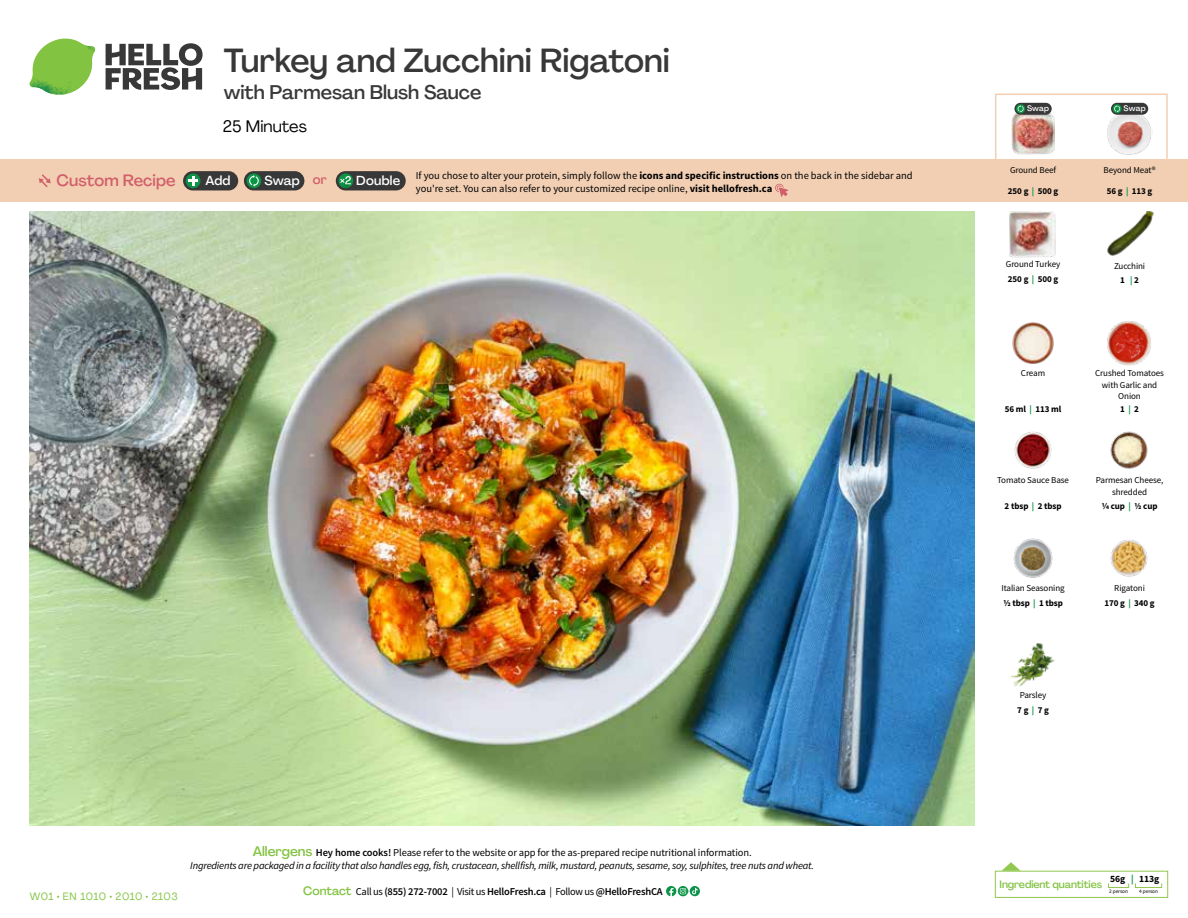
<style>
.page{position:relative;width:1188px;height:918px;background:#fff}
.page>*{position:absolute;margin:0;border:0;box-sizing:border-box;transform-origin:0 0}
.t1{font:500 33px "Agrandir";color:#383839}
.t2{font:500 19.5px "Agrandir";color:#383839}
.t3{font:16.5px "Agrandir";color:#000}
.t4{font:500 16.2px "Agrandir";color:#d15f6a}
.t5{font:500 12.9px "Agrandir";letter-spacing:.015em;color:#fff}
.t6{font:italic 10.5px/13.5px "Source Sans Pro";letter-spacing:-.02em;color:#000;text-align:center}
.t7{font:10.5px "Source Sans Pro";color:#000}
.t8{font:600 10.5px "Source Sans Pro";letter-spacing:-.02em;color:#000}
.t9{font:500 10.5px "Agrandir";letter-spacing:-.01em;color:#82c341}
.t10{font:10.5px "Agrandir";letter-spacing:.04em;color:#82c341}
.t11{font:700 9.6px "Source Sans Pro";color:#000}
.t12{font:9px/14.9px "Source Sans Pro";letter-spacing:-.01em;color:#000;text-align:center}
.t13{font:700 9px "Source Sans Pro";letter-spacing:-.01em;color:#000}
.t14{font:500 7.95px "Agrandir";letter-spacing:.01em;color:#fff}
.t15{font:5.25px "Source Sans Pro";letter-spacing:-.01em;color:#000}
.s1{color:#d15f6a}
.s2{font-weight:700}
.s3{font-family:"Agrandir";font-weight:500;font-style:normal;font-size:13.5px;color:#82c341}
.s4{font-weight:600;font-style:normal}
.s5{font-style:normal}
.s6{font-family:"Agrandir";font-weight:500;font-size:12px;color:#82c341}
.s7{font-weight:400}
.s8{color:#0b9446}
.s9{font-weight:700;color:#0b9446}
</style>
<div class="page">
<svg style="left:106px;top:43px;width:97px;height:47px"></svg>
<svg style="left:34px;top:39px;width:59px;height:38px"></svg>
<img style="left:65px;top:39px;width:30px;height:25px">
<img style="left:33px;top:60px;width:56px;height:10px">
<img style="left:29px;top:64px;width:58px;height:31px">
<img style="left:64px;top:70px;width:25px;height:24px">
<img style="left:30px;top:211px;width:945px;height:615px">
<svg style="left:690px;top:886px;width:10px;height:10px"></svg>
<svg style="left:666px;top:886px;width:32px;height:10px"></svg>
<svg style="left:1002px;top:862px;width:19px;height:9px"></svg>
<div style="left:995px;top:871px;width:173px;height:27px;border:1px solid #91c84e"></div>
<div style="left:1108px;top:883px;width:21px;height:5px;border:1px solid #91c84e"></div>
<div style="left:1135px;top:883px;width:27px;height:5px;border:1px solid #91c84e"></div>
<img style="left:1012px;top:322px;width:42px;height:42px">
<img style="left:1107px;top:321px;width:44px;height:45px">
<img style="left:1014px;top:431px;width:38px;height:38px">
<img style="left:1110px;top:431px;width:38px;height:38px">
<img style="left:1013px;top:538px;width:40px;height:40px">
<img style="left:1110px;top:539px;width:38px;height:38px">
<img style="left:1011px;top:643px;width:44px;height:44px">
<img style="left:1108px;top:211px;width:45px;height:45px">
<img style="left:1010px;top:212px;width:45px;height:45px">
<div style="left:0;top:160px;width:1188px;height:42px;background:#f2cfb3"></div>
<svg style="left:39px;top:174px;width:12px;height:13px"></svg>
<div style="left:336px;top:171px;width:70px;height:19px;background:#383839;border-radius:10px"></div>
<svg style="left:338px;top:173px;width:15px;height:15px"></svg>
<div style="left:341px;top:180px;width:11px;height:11px;background:#000;opacity:.35"></div>
<svg style="left:339px;top:176px;width:12px;height:8px"></svg>
<div style="left:244px;top:171px;width:60px;height:19px;background:#383839;border-radius:10px"></div>
<div style="left:247px;top:173px;width:14px;height:15px;background:#0b9446;border-radius:50%"></div>
<svg style="left:249px;top:175px;width:10px;height:12px"></svg>
<div style="left:183px;top:171px;width:55px;height:19px;background:#383839;border-radius:10px"></div>
<div style="left:186px;top:173px;width:14px;height:15px;background:#0b9446;border-radius:50%"></div>
<svg style="left:188px;top:176px;width:10px;height:10px"></svg>
<svg style="left:775px;top:183px;width:13px;height:14px"></svg>
<div style="left:995px;top:94px;width:173px;height:69px;border:2px solid #f2cfb3"></div>
<img style="left:1011px;top:113px;width:44px;height:42px">
<img style="left:1107px;top:111px;width:45px;height:44px">
<div style="left:1014px;top:103px;width:38px;height:12px;background:#383839;border-radius:6px"></div>
<svg style="left:1016px;top:104px;width:9px;height:9px"></svg>
<svg style="left:1018px;top:105px;width:6px;height:7px"></svg>
<div style="left:1111px;top:103px;width:37px;height:12px;background:#383839;border-radius:6px"></div>
<svg style="left:1113px;top:104px;width:9px;height:9px"></svg>
<svg style="left:1114px;top:105px;width:6px;height:7px"></svg>
<h3 class="t4" style="left:56px;top:170px;width:121px">Custom Recipe</h3>
<h1 class="t1" style="left:224px;top:40px;width:448px">Turkey and Zucchini Rigatoni</h1>
<h2 class="t2" style="left:224px;top:80px;width:259px">with Parmesan Blush Sauce</h2>
<h3 class="t3" style="left:223px;top:116px;width:86px">25 Minutes</h3>
<p class="t5" style="left:205px;top:172px;width:27px">Add</p>
<p class="t5" style="left:264px;top:172px;width:64px">Swap <span class="s1">or</span></p>
<p class="t5" style="left:356px;top:172px;width:45px">Double</p>
<p class="t7" style="left:416px;top:169px;width:498px">If you chose to alter your protein, simply follow the <span class="s2">icons and specific instructions</span> on the back in the sidebar and</p>
<p class="t7" style="left:416px;top:182px;width:358px">you're set. You can also refer to your customized recipe online, <span class="s2">visit hellofresh.ca</span></p>
<p class="t10" style="left:30px;top:890px;width:149px">W01 • EN 1010 • 2010 • 2103</p>
<p class="t6" style="left:190px;top:846px;width:625px"><span class="s3">Allergens</span> <span class="s4">Hey home cooks!</span> <span class="s5">Please refer to the website or app for the as-prepared recipe nutritional information.<br></span>Ingredients are packaged in a facility that also handles egg, fish, crustacean, shellfish, milk, mustard, peanuts, sesame, soy, sulphites, tree nuts and wheat.</p>
<p class="t8" style="left:303px;top:885px;width:361px"><span class="s6">Contact</span> <span class="s7">Call us</span> (855) 272-7002 <span class="s7">| Visit us</span> HelloFresh.ca <span class="s7">| Follow us</span> @HelloFreshCA</p>
<p class="t14" style="left:1027px;top:104px;width:24px">Swap</p>
<p class="t14" style="left:1124px;top:104px;width:24px">Swap</p>
<p class="t12" style="left:1010px;top:163px;width:48px">Ground Beef</p>
<p class="t13" style="left:1008px;top:185px;width:52px">250 g <span class="s8">|</span> 500 g</p>
<p class="t12" style="left:1006px;top:257px;width:56px;text-align:left">Ground Turkey<br><span class="s2">250 g</span> <span class="s9">|</span> <span class="s2">500 g</span></p>
<p class="t12" style="left:1104px;top:163px;width:54px">Beyond Meat®</p>
<p class="t13" style="left:1107px;top:185px;width:47px">56 g <span class="s8">|</span> 113 g</p>
<p class="t12" style="left:1114px;top:258px;width:33px">Zucchini<br><span class="s2">1</span> <span class="s9">|</span> <span class="s2">2</span></p>
<p class="t12" style="left:1021px;top:366px;width:26px">Cream</p>
<p class="t13" style="left:1005px;top:403px;width:58px">56 ml <span class="s8">|</span> 113 ml</p>
<p class="t12" style="left:997px;top:473px;width:73px">Tomato Sauce Base</p>
<p class="t13" style="left:1005px;top:500px;width:58px">2 tbsp <span class="s8">|</span> 2 tbsp</p>
<p class="t12" style="left:1095px;top:367px;width:70px;line-height:11.6px">Crushed Tomatoes with Garlic and<br>Onion</p>
<p class="t13" style="left:1120px;top:403px;width:20px">1 <span class="s8">|</span> 2</p>
<p class="t12" style="left:1096px;top:475px;width:69px;line-height:11.6px">Parmesan Cheese, shredded</p>
<p class="t13" style="left:1102px;top:500px;width:58px">1/4 cup <span class="s8">|</span> 1/2 cup</p>
<p class="t12" style="left:1001px;top:581px;width:65px;text-align:left">Italian Seasoning<br><span class="s2">1/2 tbsp</span> <span class="s9">|</span> <span class="s2">1 tbsp</span></p>
<p class="t12" style="left:1105px;top:581px;width:52px">Rigatoni<br><span class="s2">170 g</span> <span class="s9">|</span> <span class="s2">340 g</span></p>
<p class="t12" style="left:1017px;top:688px;width:33px;text-align:left">Parsley<br><span class="s2">7 g</span> <span class="s9">|</span> <span class="s2">7 g</span></p>
<p class="t11" style="left:1110px;top:873px;width:50px">56g <span class="s8">|</span> 113g</p>
<p class="t15" style="left:1109px;top:888px;width:20px">2 person</p>
<p class="t15" style="left:1139px;top:888px;width:20px">4 person</p>
<p class="t9" style="left:1000px;top:878px;width:104px">Ingredient quantities</p>
</div>
